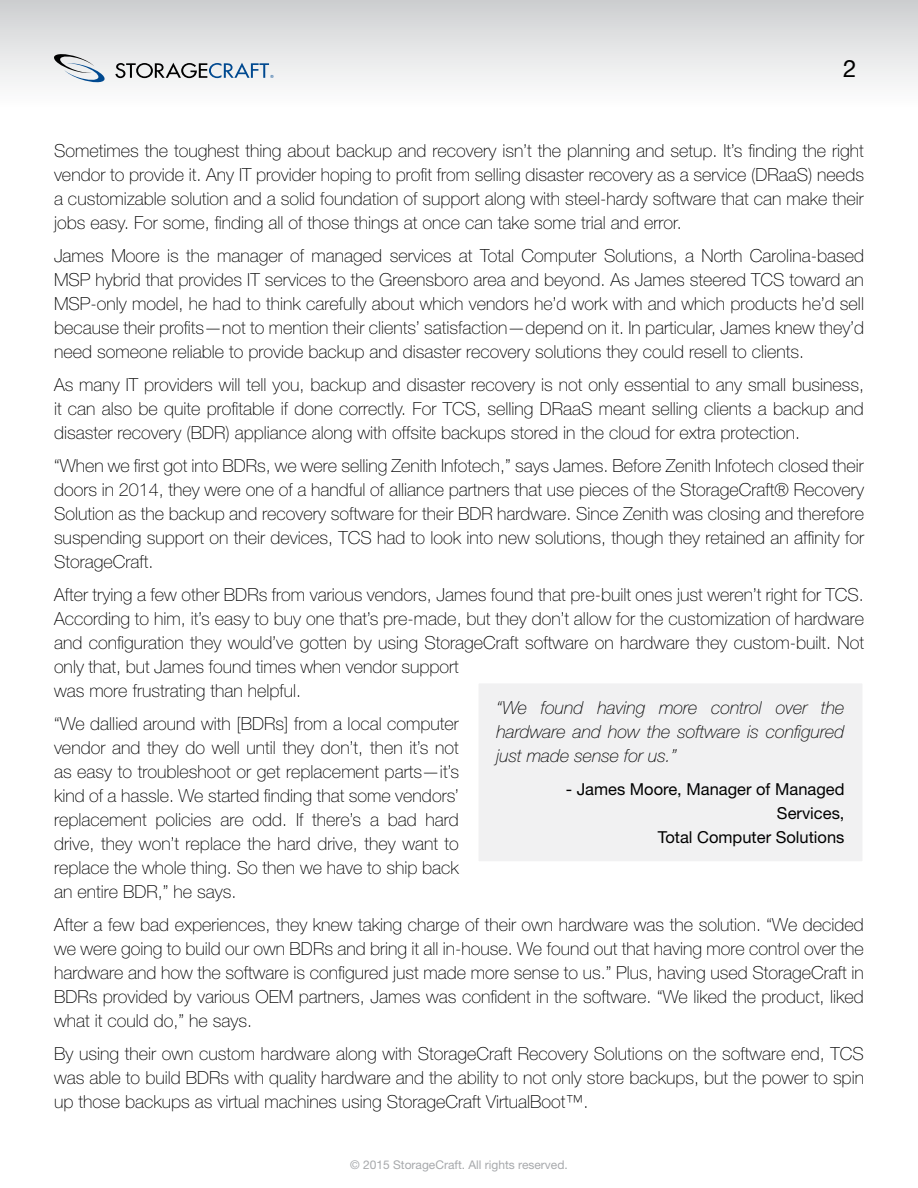
<style>
.page{position:relative;width:918px;height:1188px;background:#fff}
.page>*{position:absolute;margin:0;border:0;box-sizing:border-box;transform-origin:0 0}
.t1{font:24px "Helvetica Neue LT Std";color:#000}
.t2{font:100 18px/24px "Helvetica Neue LT Std";color:#000;text-align:justify}
.t3{font:italic 100 18px/24px "Helvetica Neue LT Std";color:#000;text-align:justify}
.t4{font:16.5px/24px "Helvetica Neue LT Std";color:#000;text-align:right}
.t5{font:12px "Helvetica Neue LT Std";color:#a7a9ac}
</style>
<div class="page">
<div style="left:0;top:0;width:918px;height:108px;background:linear-gradient(to bottom,#cecfd1,#fff)"></div>
<svg style="left:53px;top:53px;width:53px;height:30px"></svg>
<svg style="left:115px;top:63px;width:159px;height:15px"></svg>
<div style="left:478px;top:683px;width:385px;height:179px;background:#f1f1f2"></div>
<h1 class="t1" style="left:843px;top:54px;width:15px">2</h1>
<p class="t2" style="left:54px;top:138px;width:812px">Sometimes the toughest thing about backup and recovery isn’t the planning and setup. It’s finding the right vendor to provide it. Any IT provider hoping to profit from selling disaster recovery as a service (DRaaS) needs a customizable solution and a solid foundation of support along with steel-hardy software that can make their jobs easy. For some, finding all of those things at once can take some trial and error.</p>
<p class="t2" style="left:54px;top:243px;width:812px">James Moore is the manager of managed services at Total Computer Solutions, a North Carolina-based MSP hybrid that provides IT services to the Greensboro area and beyond. As James steered TCS toward an MSP-only model, he had to think carefully about which vendors he’d work with and which products he’d sell because their profits—not to mention their clients’ satisfaction—depend on it. In particular, James knew they’d need someone reliable to provide backup and disaster recovery solutions they could resell to clients.</p>
<p class="t2" style="left:54px;top:372px;width:812px">As many IT providers will tell you, backup and disaster recovery is not only essential to any small business, it can also be quite profitable if done correctly. For TCS, selling DRaaS meant selling clients a backup and disaster recovery (BDR) appliance along with offsite backups stored in the cloud for extra protection.</p>
<p class="t2" style="left:54px;top:453px;width:812px">“When we first got into BDRs, we were selling Zenith Infotech,” says James. Before Zenith Infotech closed their doors in 2014, they were one of a handful of alliance partners that use pieces of the StorageCraft® Recovery Solution as the backup and recovery software for their BDR hardware. Since Zenith was closing and therefore suspending support on their devices, TCS had to look into new solutions, though they retained an affinity for StorageCraft.</p>
<p class="t2" style="left:54px;top:582px;width:812px;text-align:left">After trying a few other BDRs from various vendors, James found that pre-built ones just weren’t right for TCS.<br>According to him, it’s easy to buy one that’s pre-made, but they don’t allow for the customization of hardware and configuration they would’ve gotten by using StorageCraft software on hardware they custom-built. Not only that, but James found times when vendor support<br>was more frustrating than helpful.</p>
<p class="t2" style="left:54px;top:711px;width:407px">“We dallied around with [BDRs] from a local computer vendor and they do well until they don’t, then it’s not as easy to troubleshoot or get replacement parts—it’s kind of a hassle. We started finding that some vendors’ replacement policies are odd. If there’s a bad hard drive, they won’t replace the hard drive, they want to replace the whole thing. So then we have to ship back an entire BDR,” he says.</p>
<p class="t2" style="left:54px;top:912px;width:811px">After a few bad experiences, they knew taking charge of their own hardware was the solution. “We decided we were going to build our own BDRs and bring it all in-house. We found out that having more control over the hardware and how the software is configured just made more sense to us.” Plus, having used StorageCraft in BDRs provided by various OEM partners, James was confident in the software. “We liked the product, liked what it could do,” he says.</p>
<p class="t2" style="left:54px;top:1041px;width:812px">By using their own custom hardware along with StorageCraft Recovery Solutions on the software end, TCS was able to build BDRs with quality hardware and the ability to not only store backups, but the power to spin up those backups as virtual machines using StorageCraft VirtualBoot™.</p>
<p class="t3" style="left:496px;top:696px;width:350px">“We found having more control over the hardware and how the software is configured just made sense for us.”</p>
<p class="t4" style="left:566px;top:777px;width:280px">- James Moore, Manager of Managed<br>Services,<br>Total Computer Solutions</p>
<p class="t5" style="left:350px;top:1157px;width:219px">© 2015 StorageCraft. All rights reserved.</p>
</div>
